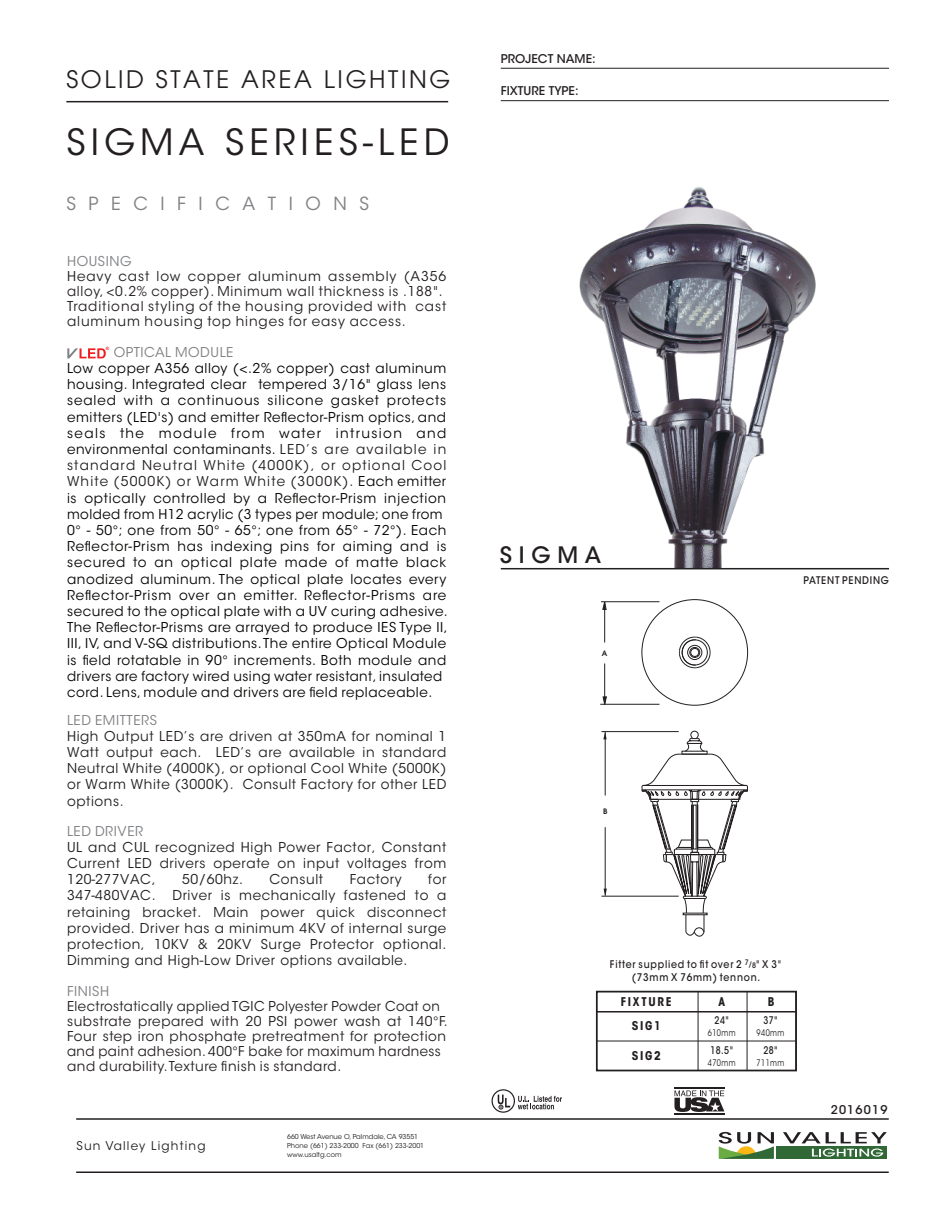
<style>
.page{position:relative;width:945px;height:1215px;background:#fff}
.page>*{position:absolute;margin:0;border:0;box-sizing:border-box;transform-origin:0 0}
.t1{font:36px "ITC Avant Garde Std";letter-spacing:.145em;color:#231f20}
.t2{font:24px "Avant Garde";letter-spacing:.11em;color:#231f20}
.t3{font:500 22.5px "ITC Avant Garde Std";letter-spacing:.3em;color:#231f20}
.t4{font:18px "ITC Avant Garde Std";letter-spacing:.7em;color:#808285}
.t5{font:13.5px/16.2px "ITC Avant Garde Std";letter-spacing:.045em;color:#040503}
.t6{font:13.5px/16.2px "ITC Avant Garde Std";letter-spacing:.045em;color:#231f20;text-align:justify}
.t7{font:13.5px/15px "ITC Avant Garde Std";letter-spacing:.07em;color:#231f20}
.t8{font:13.5px "ITC Avant Garde Std";letter-spacing:.045em;color:#808285}
.t9{font:500 12px "ITC Avant Garde Std";color:#231f20}
.t10{font:700 condensed 12px "ITC Avant Garde Std";letter-spacing:.14em;color:#231f20}
.t11{font:12px "ITC Avant Garde Std";letter-spacing:.1em;color:#231f20}
.t12{font:500 12px "ITC Avant Garde Std";letter-spacing:.1em;color:#231f20}
.t13{font:500 10.5px/12.6px "ITC Avant Garde Std";letter-spacing:.08em;color:#231f20;text-align:center;scale:.9 1}
.t14{font:500 10.5px "ITC Avant Garde Std";letter-spacing:.08em;color:#231f20;scale:.8 1}
.t15{font:500 10.5px "ITC Avant Garde Std";letter-spacing:.08em;color:#211e1e;scale:.9 1}
.t16{font:9px "ITC Avant Garde Std";letter-spacing:.055em;color:#231f20;scale:.8 1}
.t17{font:600 7.5px "Avant Garde";color:#231f20}
.t18{font:6.75px/9px "ITC Avant Garde Std";color:#231f20}
.t19{font:700 4.5px "Arial";color:#ee1f23}
.s1{color:#231f20}
.s2{font-size:7.5px}
</style>
<div class="page">
<img style="left:566px;top:186px;width:257px;height:382px">
<hr style="left:76px;top:1172px;width:813px;height:1px;background:#231f20">
<hr style="left:76px;top:1118px;width:813px;height:2px;background:#231f20">
<hr style="left:501px;top:568px;width:388px;height:1px;background:#231f20">
<hr style="left:674px;top:1087px;width:50px;height:2px;background:#231f20">
<hr style="left:674px;top:1113px;width:50px;height:2px;background:#231f20">
<svg style="left:674px;top:1091px;width:50px;height:21px"></svg>
<div style="left:596px;top:991px;width:201px;height:80px;background:#fff;border:2px solid #231f20"></div>
<hr style="left:597px;top:1011px;width:199px;height:2px;background:#231f20">
<hr style="left:597px;top:1041px;width:199px;height:1px;background:#231f20">
<hr style="left:698px;top:991px;width:1px;height:80px;background:#231f20">
<hr style="left:747px;top:991px;width:1px;height:80px;background:#231f20">
<hr style="left:796px;top:991px;width:1px;height:80px;background:#231f20">
<hr style="left:66px;top:101px;width:382px;height:1px;background:#231f20">
<hr style="left:501px;top:68px;width:388px;height:1px;background:#231f20">
<hr style="left:501px;top:100px;width:388px;height:1px;background:#231f20">
<svg style="left:67px;top:348px;width:39px;height:10px"></svg>
<hr style="left:604px;top:602px;width:1px;height:40px;background:#231f20">
<hr style="left:604px;top:664px;width:1px;height:40px;background:#231f20">
<svg style="left:603px;top:697px;width:4px;height:7px"></svg>
<svg style="left:602px;top:602px;width:5px;height:8px"></svg>
<hr style="left:601px;top:601px;width:58px;height:1px;background:#231f20">
<hr style="left:600px;top:704px;width:59px;height:1px;background:#231f20">
<hr style="left:605px;top:732px;width:1px;height:64px;background:#231f20">
<hr style="left:605px;top:827px;width:1px;height:69px;background:#231f20">
<svg style="left:604px;top:889px;width:3px;height:7px"></svg>
<svg style="left:603px;top:732px;width:4px;height:7px"></svg>
<hr style="left:601px;top:731px;width:78px;height:1px;background:#231f20">
<hr style="left:601px;top:896px;width:78px;height:1px;background:#231f20">
<svg style="left:679px;top:637px;width:32px;height:31px"></svg>
<svg style="left:641px;top:730px;width:107px;height:207px"></svg>
<svg style="left:783px;top:1132px;width:104px;height:11px"></svg>
<div style="left:776px;top:1146px;width:110px;height:13px;background:#316936"></div>
<svg style="left:719px;top:1132px;width:55px;height:27px"></svg>
<svg style="left:812px;top:1149px;width:71px;height:8px"></svg>
<div style="left:492px;top:1089px;width:23px;height:24px;border:1px solid #231f20;border-radius:50%"></div>
<svg style="left:498px;top:1095px;width:12px;height:14px"></svg>
<svg style="left:518px;top:1096px;width:44px;height:13px"></svg>
<h2 class="t2" style="left:66px;top:65px;width:386px">SOLID STATE AREA LIGHTING</h2>
<h1 class="t1" style="left:66px;top:120px;width:385px">SIGMA SERIES-LED</h1>
<h3 class="t4" style="left:66px;top:193px;width:304px">SPECIFICATIONS</h3>
<p class="t8" style="left:67px;top:253px;width:66px">HOUSING</p>
<p class="t7" style="left:67px;top:268px;width:381px">Heavy cast low copper aluminum assembly (A356 alloy, &lt;0.2% copper). Minimum wall thickness is .188".<br>Traditional styling of the housing provided with cast aluminum housing top hinges for easy access.</p>
<p class="t8" style="left:114px;top:344px;width:121px">OPTICAL MODULE</p>
<p class="t5" style="left:67px;top:360px;width:382px">Low copper A356 alloy (&lt;.2% copper) cast aluminum housing. Integrated clear tempered 3/16" glass lens sealed with a continuous silicone gasket protects emitters (LED's) and emitter Reflector-Prism optics, and seals the module from water intrusion and environmental contaminants. <span class="s1">LED’s are available in standard Neutral White (4000K), or optional Cool White (5000K) or Warm White (3000K).</span> Each emitter is optically controlled by a Reflector-Prism injection molded from H12 acrylic (3 types per module; one from 0° - 50°; one from 50° - 65°; one from 65° - 72°). Each Reflector-Prism has indexing pins for aiming and is secured to an optical plate made of matte black anodized aluminum. The optical plate locates every Reflector-Prism over an emitter. Reflector-Prisms are secured to the optical plate with a UV curing adhesive.<br>The Reflector-Prisms are arrayed to produce IES Type II, III, IV, and V-SQ distributions. The entire Optical Module is field rotatable in 90° increments. Both module and drivers are factory wired using water resistant, insulated cord. Lens, module and drivers are field replaceable.</p>
<p class="t8" style="left:67px;top:712px;width:91px">LED EMITTERS</p>
<p class="t6" style="left:67px;top:728px;width:381px">High Output LED’s are driven at 350mA for nominal 1<br>Watt output each. LED’s are available in standard Neutral White (4000K), or optional Cool White (5000K) or Warm White (3000K). Consult Factory for other LED options.</p>
<p class="t8" style="left:67px;top:823px;width:78px">LED DRIVER</p>
<p class="t6" style="left:67px;top:839px;width:381px">UL and CUL recognized High Power Factor, Constant Current LED drivers operate on input voltages from 120-277VAC,</p>
<p class="t19" style="left:106px;top:345px;width:5px">®</p>
<p class="t6" style="left:67px;top:871px;width:381px;text-indent:361px">for 347-480VAC. Driver is mechanically fastened to a retaining bracket. Main power quick disconnect provided. Driver has a minimum 4KV of internal surge protection, 10KV &amp; 20KV Surge Protector optional.<br>Dimming and High-Low Driver options available.</p>
<p class="t8" style="left:67px;top:983px;width:44px">FINISH</p>
<p class="t6" style="left:67px;top:999px;width:382px;line-height:15px;text-align:left">Electrostatically applied TGIC Polyester Powder Coat on substrate prepared with 20 PSI power wash at 140°F.<br>Four step iron phosphate pretreatment for protection and paint adhesion. 400°F bake for maximum hardness and durability. Texture finish is standard.</p>
<p class="t6" style="left:182px;top:871px;width:62px">50/60hz.</p>
<p class="t6" style="left:270px;top:871px;width:55px">Consult</p>
<p class="t6" style="left:350px;top:871px;width:54px">Factory</p>
<p class="t11" style="left:77px;top:1138px;width:131px">Sun Valley Lighting</p>
<p class="t18" style="left:287px;top:1132px;width:138px">660 West Avenue O, Palmdale, CA 93551<br>Phone (661) 233-2000 Fax (661) 233-2001 www.usaltg.com</p>
<p class="t9" style="left:501px;top:51px;width:96px">PROJECT NAME:</p>
<p class="t9" style="left:501px;top:83px;width:79px">FIXTURE TYPE:</p>
<h3 class="t3" style="left:500px;top:541px;width:103px">SIGMA</h3>
<p class="t17" style="left:602px;top:648px;width:7px">A</p>
<p class="t15" style="left:804px;top:574px;width:96px">PATENT PENDING</p>
<p class="t17" style="left:603px;top:807px;width:6px">B</p>
<p class="t13" style="left:610px;top:958px;width:192px">Fitter supplied to fit over 2 <sup>7</sup><span class="s2">/8</span>" X 3" (73mm X 76mm) tennon.</p>
<p class="t10" style="left:621px;top:994px;width:52px">FIXTURE</p>
<p class="t10" style="left:718px;top:994px;width:8px">A</p>
<p class="t10" style="left:768px;top:994px;width:8px">B</p>
<p class="t10" style="left:632px;top:1018px;width:31px">SIG1</p>
<p class="t14" style="left:715px;top:1014px;width:19px">24"</p>
<p class="t16" style="left:708px;top:1027px;width:36px">610mm</p>
<p class="t14" style="left:763px;top:1014px;width:19px">37"</p>
<p class="t16" style="left:757px;top:1027px;width:36px">940mm</p>
<p class="t10" style="left:632px;top:1048px;width:31px">SIG2</p>
<p class="t14" style="left:710px;top:1043px;width:30px">18.5"</p>
<p class="t16" style="left:708px;top:1057px;width:36px">470mm</p>
<p class="t14" style="left:763px;top:1043px;width:19px">28"</p>
<p class="t16" style="left:757px;top:1057px;width:36px">711mm</p>
<p class="t12" style="left:831px;top:1102px;width:58px">2016019</p>
</div>
